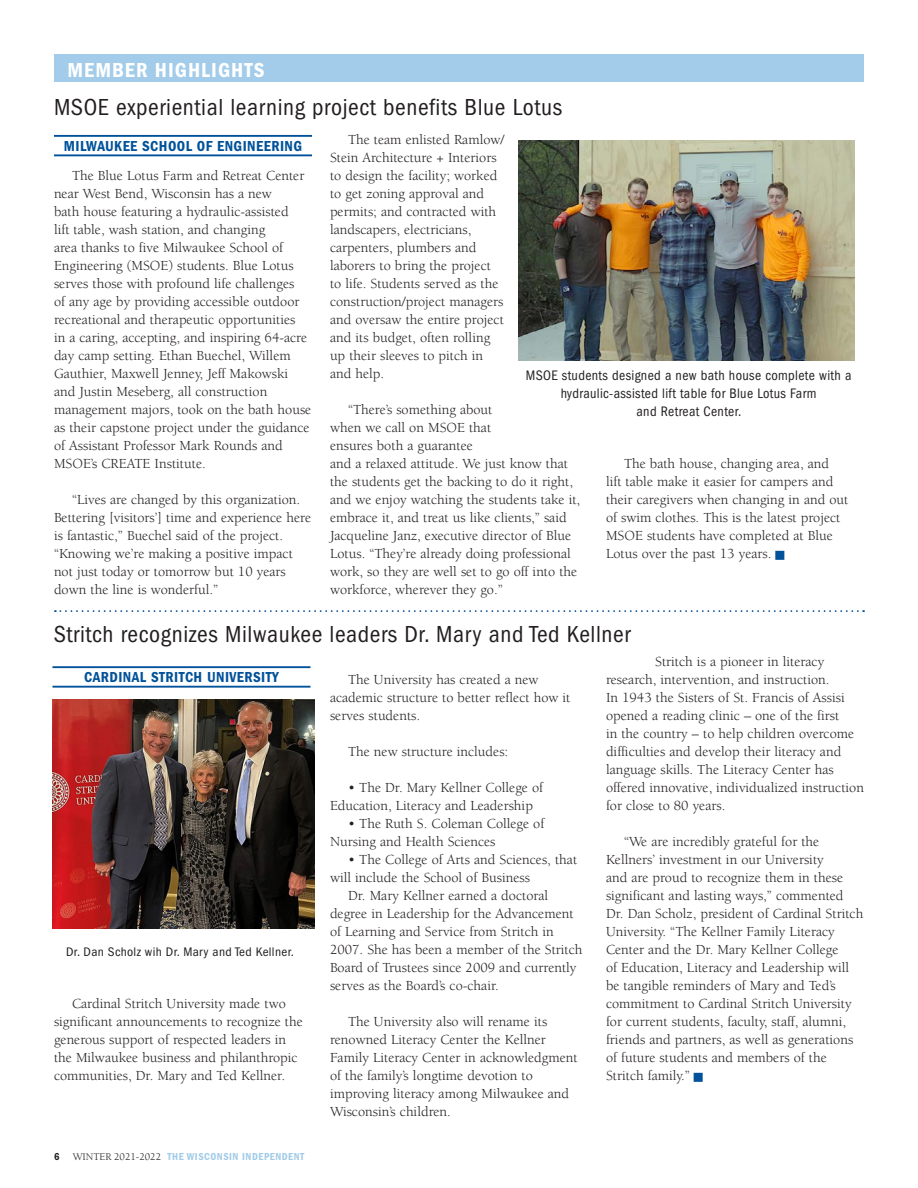
<style>
.page{position:relative;width:918px;height:1188px;background:#fff}
.page>*{position:absolute;margin:0;border:0;box-sizing:border-box;transform-origin:0 0}
.school_head{font:condensed 24px "ITC Franklin Gothic Std";letter-spacing:.025em;color:#231f20}
.section_head{font:21px "ITC Franklin Gothic Std Dm Cd";letter-spacing:.05em;color:#fff}
.school_tag{font:15px "ITC Franklin Gothic Std Dm Cd";letter-spacing:.03em;color:#01529a}
.t1{font:14.25px/18px "Berkeley Std";color:#231f20}
.continued_on{font:condensed 14.25px/18px "ITC Franklin Gothic Std";letter-spacing:.025em;color:#231f20;text-align:center}
.continued_on-2{font:condensed 12.9px "ITC Franklin Gothic Std";letter-spacing:.025em;color:#231f20;scale:1.04 1}
.t2{font:10.5px "ITC Franklin Gothic Std Dm Cd";letter-spacing:.05em;color:#a2cce9}
.t3{font:10.5px "ITC Franklin Gothic Std Dm Cd";color:#231f20}
.s1{font-family:"Berkeley Std";color:#231f20}
</style>
<div class="page">
<div style="left:54px;top:54px;width:810px;height:24px;background:#a2cce9"></div>
<div style="left:54px;top:62px;width:810px;height:20px;background:#a2cce9"></div>
<svg style="left:55px;top:610px;width:809px;height:2px"></svg>
<img style="left:518px;top:140px;width:337px;height:221px">
<img style="left:52px;top:700px;width:263px;height:228px">
<hr style="left:52px;top:666px;width:258px;height:2px;background:#01529a">
<hr style="left:52px;top:686px;width:258px;height:2px;background:#01529a">
<hr style="left:54px;top:135px;width:258px;height:2px;background:#01529a">
<hr style="left:54px;top:154px;width:258px;height:2px;background:#01529a">
<p class="section_head" style="left:68px;top:58px;width:199px">MEMBER HIGHLIGHTS</p>
<p class="school_head" style="left:54px;top:94px;width:510px">MSOE experiential learning project benefits Blue Lotus</p>
<p class="school_tag" style="left:64px;top:137px;width:240px">MILWAUKEE SCHOOL OF ENGINEERING</p>
<p class="t1" style="left:330px;top:131px;width:176px;text-indent:18px">The team enlisted Ramlow/<br>Stein Architecture + Interiors to design the facility; worked to get zoning approval and permits; and contracted with landscapers, electricians, carpenters, plumbers and laborers to bring the project to life. Students served as the construction/project managers and oversaw the entire project and its budget, often rolling up their sleeves to pitch in and help.</p>
<p class="t1" style="left:330px;top:401px;width:252px;text-indent:18px">“There’s something about<br>when we call on MSOE that<br>ensures both a guarantee<br>and a relaxed attitude. We just know that the students get the backing to do it right, and we enjoy watching the students take it, embrace it, and treat us like clients,” said Jacqueline Janz, executive director of Blue Lotus. “They’re already doing professional work, so they are well set to go off into the workforce, wherever they go.”</p>
<p class="t1" style="left:54px;top:167px;width:259px;text-indent:18px">The Blue Lotus Farm and Retreat Center near West Bend, Wisconsin has a new<br>bath house featuring a hydraulic-assisted<br>lift table, wash station, and changing<br>area thanks to five Milwaukee School of Engineering (MSOE) students. Blue Lotus serves those with profound life challenges<br>of any age by providing accessible outdoor recreational and therapeutic opportunities<br>in a caring, accepting, and inspiring 64-acre day camp setting. Ethan Buechel, Willem Gauthier, Maxwell Jenney, Jeff Makowski and Justin Meseberg, all construction management majors, took on the bath house as their capstone project under the guidance of Assistant Professor Mark Rounds and MSOE’s CREATE Institute.</p>
<p class="t1" style="left:54px;top:491px;width:259px;text-indent:18px">“Lives are changed by this organization.<br>Bettering [visitors’] time and experience here is fantastic,” Buechel said of the project. “Knowing we’re making a positive impact not just today or tomorrow but 10 years down the line is wonderful.”</p>
<p class="continued_on" style="left:526px;top:366px;width:327px">MSOE students designed a new bath house complete with a hydraulic-assisted lift table for Blue Lotus Farm</p>
<p class="continued_on" style="left:637px;top:402px;width:106px">and Retreat Center.</p>
<p class="t1" style="left:606px;top:455px;width:244px;text-indent:18px">The bath house, changing area, and<br>lift table make it easier for campers and their caregivers when changing in and out of swim clothes. This is the latest project MSOE students have completed at Blue Lotus over the past 13 years.</p>
<p class="school_head" style="left:54px;top:620px;width:578px">Stritch recognizes Milwaukee leaders Dr. Mary and Ted Kellner</p>
<p class="school_tag" style="left:84px;top:668px;width:196px">CARDINAL STRITCH UNIVERSITY</p>
<p class="continued_on-2" style="left:66px;top:944px;width:221px">Dr. Dan Scholz wih Dr. Mary and Ted Kellner.</p>
<p class="t1" style="left:54px;top:995px;width:250px;text-indent:18px">Cardinal Stritch University made two significant announcements to recognize the generous support of respected leaders in the Milwaukee business and philanthropic communities, Dr. Mary and Ted Kellner.</p>
<p class="t3" style="left:54px;top:1151px;width:7px">6</p>
<p class="t2" style="left:73px;top:1151px;width:233px"><span class="s1">WINTER 2021-2022</span> THE WISCONSIN INDEPENDENT</p>
<p class="t1" style="left:330px;top:671px;width:242px;text-indent:18px">The University has created a new academic structure to better reflect how it serves students.</p>
<p class="t1" style="left:348px;top:743px;width:162px">The new structure includes:</p>
<p class="t1" style="left:330px;top:779px;width:215px;text-indent:18px">• The Dr. Mary Kellner College of<br>Education, Literacy and Leadership</p>
<p class="t1" style="left:330px;top:815px;width:216px;text-indent:18px">• The Ruth S. Coleman College of<br>Nursing and Health Sciences</p>
<p class="t1" style="left:330px;top:851px;width:249px;text-indent:18px">• The College of Arts and Sciences, that will include the School of Business</p>
<p class="t1" style="left:330px;top:887px;width:254px;text-indent:18px">Dr. Mary Kellner earned a doctoral degree in Leadership for the Advancement of Learning and Service from Stritch in 2007. She has been a member of the Stritch Board of Trustees since 2009 and currently serves as the Board’s co-chair.</p>
<p class="t1" style="left:330px;top:1013px;width:249px;text-indent:18px">The University also will rename its renowned Literacy Center the Kellner Family Literacy Center in acknowledgment of the family’s longtime devotion to improving literacy among Milwaukee and Wisconsin’s children.</p>
<p class="t1" style="left:606px;top:653px;width:260px;text-indent:49px">Stritch is a pioneer in literacy research, intervention, and instruction.<br>In 1943 the Sisters of St. Francis of Assisi opened a reading clinic – one of the first<br>in the country – to help children overcome difficulties and develop their literacy and language skills. The Literacy Center has offered innovative, individualized instruction for close to 80 years.</p>
<p class="t1" style="left:606px;top:833px;width:259px;text-indent:18px">“We are incredibly grateful for the Kellners’ investment in our University<br>and are proud to recognize them in these significant and lasting ways,” commented Dr. Dan Scholz, president of Cardinal Stritch University. “The Kellner Family Literacy Center and the Dr. Mary Kellner College<br>of Education, Literacy and Leadership will be tangible reminders of Mary and Ted’s commitment to Cardinal Stritch University for current students, faculty, staff, alumni, friends and partners, as well as generations of future students and members of the Stritch family.”</p>
</div>
